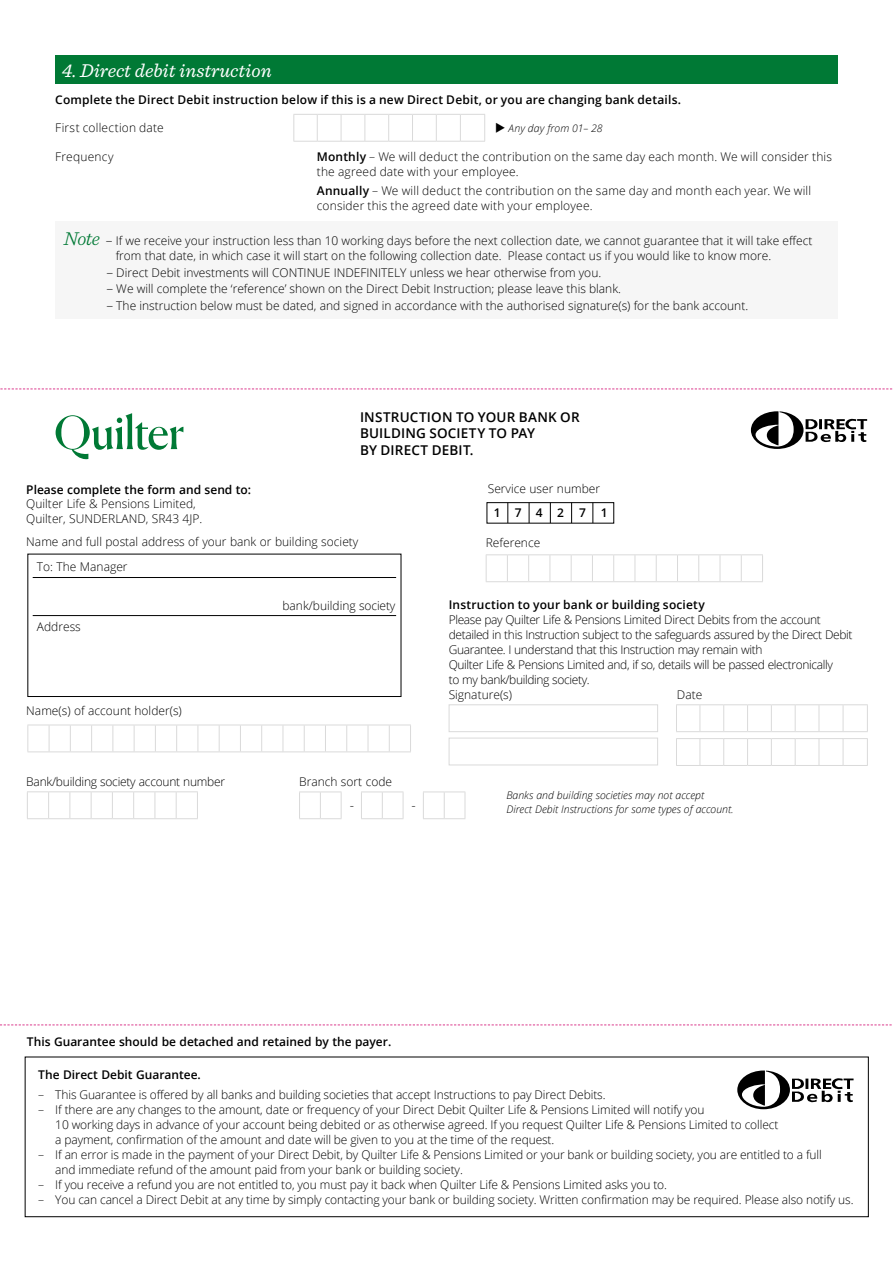
<style>
.page{position:relative;width:893px;height:1263px;background:#fff}
.page>*{position:absolute;margin:0;border:0;box-sizing:border-box;transform-origin:0 0}
.t1{font:italic 19.5px "Sentinel";color:#fff}
.t2{font:600 13.5px/16.5px "Open Sans";letter-spacing:.01em;color:#000}
.t3{font:300 13.5px "Open Sans";color:#000}
.t4{font:300 12px/15px "Open Sans";letter-spacing:-.01em;color:#000}
.t5{font:300 12px/15px "Open Sans";letter-spacing:-.03em;color:#000}
.t6{font:300 12px/15px "Open Sans";letter-spacing:.015em;color:#000}
.t7{font:600 12px "Open Sans";letter-spacing:.01em;color:#000}
.t8{font:italic 300 10.5px/13.5px "Open Sans";color:#000}
.s1{font-weight:600}
.s2{font-family:"Sentinel";font-style:italic;font-size:19.5px;color:#007935}
.s3{font-size:13.5px}
</style>
<div class="page">
<div style="left:55px;top:55px;width:783px;height:29px;background:#007935"></div>
<svg style="left:293px;top:114px;width:192px;height:28px"></svg>
<div style="left:55px;top:221px;width:783px;height:97px;background:#f6f6f6"></div>
<svg style="left:24px;top:1056px;width:845px;height:161px"></svg>
<svg style="left:737px;top:1070px;width:116px;height:39px"></svg>
<svg style="left:0;top:1024px;width:892px;height:1px"></svg>
<hr style="left:33px;top:577px;width:363px;height:1px;background:#000">
<hr style="left:33px;top:615px;width:363px;height:1px;background:#000">
<div style="left:27px;top:554px;width:374px;height:143px;border:1px solid #000"></div>
<div style="left:487px;top:502px;width:127px;height:21px;border:1px solid #000"></div>
<svg style="left:507px;top:503px;width:1px;height:20px"></svg>
<svg style="left:529px;top:503px;width:1px;height:20px"></svg>
<svg style="left:550px;top:503px;width:1px;height:20px"></svg>
<svg style="left:571px;top:503px;width:1px;height:20px"></svg>
<svg style="left:592px;top:503px;width:1px;height:20px"></svg>
<svg style="left:751px;top:411px;width:116px;height:38px"></svg>
<svg style="left:676px;top:704px;width:192px;height:28px"></svg>
<svg style="left:676px;top:738px;width:192px;height:28px"></svg>
<div style="left:449px;top:704px;width:209px;height:28px;border:1px solid #dadada"></div>
<div style="left:449px;top:738px;width:209px;height:27px;border:1px solid #dadada"></div>
<svg style="left:486px;top:554px;width:277px;height:28px"></svg>
<svg style="left:27px;top:791px;width:171px;height:28px"></svg>
<svg style="left:299px;top:791px;width:43px;height:28px"></svg>
<svg style="left:361px;top:791px;width:43px;height:28px"></svg>
<svg style="left:423px;top:791px;width:43px;height:28px"></svg>
<svg style="left:27px;top:725px;width:384px;height:27px"></svg>
<svg style="left:0;top:389px;width:893px;height:1px"></svg>
<svg style="left:56px;top:413px;width:127px;height:46px"></svg>
<h1 class="t1" style="left:62px;top:56px;width:211px">4. Direct debit instruction</h1>
<p class="t7" style="left:55px;top:91px;width:627px">Complete the Direct Debit instruction below if this is a new Direct Debit, or you are changing bank details.</p>
<p class="t6" style="left:55px;top:120px;width:110px">First collection date</p>
<p class="t8" style="left:495px;top:121px;width:109px">◆ Any day from 01– 28</p>
<p class="t6" style="left:55px;top:149px;width:60px">Frequency</p>
<p class="t6" style="left:317px;top:149px;width:517px"><span class="s1">Monthly</span> – We will deduct the contribution on the same day each month. We will consider this the agreed date with your employee.</p>
<p class="t6" style="left:317px;top:183px;width:496px"><span class="s1">Annually</span> – We will deduct the contribution on the same day and month each year. We will consider this the agreed date with your employee.</p>
<p class="t4" style="left:116px;top:233px;width:698px;text-indent:-52px"><span class="s2">Note</span> <span class="s3">–</span> If we receive your instruction less than 10 working days before the next collection date, we cannot guarantee that it will take effect from that date, in which case it will start on the following collection date. Please contact us if you would like to know more.</p>
<p class="t4" style="left:106px;top:264px;width:496px"><span class="s3">–</span> Direct Debit investments will CONTINUE INDEFINITELY unless we hear otherwise from you.</p>
<p class="t4" style="left:106px;top:281px;width:516px"><span class="s3">–</span> We will complete the ‘reference’ shown on the Direct Debit Instruction; please leave this blank.</p>
<p class="t4" style="left:106px;top:297px;width:643px"><span class="s3">–</span> The instruction below must be dated, and signed in accordance with the authorised signature(s) for the bank account.</p>
<p class="t2" style="left:360px;top:408px;width:221px">INSTRUCTION TO YOUR BANK OR<br>BUILDING SOCIETY TO PAY<br>BY DIRECT DEBIT.</p>
<p class="t7" style="left:26px;top:482px;width:226px">Please complete the form and send to:</p>
<p class="t4" style="left:26px;top:495px;width:177px">Quilter Life &amp; Pensions Limited,<br>Quilter, SUNDERLAND, SR43 4JP.</p>
<p class="t4" style="left:26px;top:534px;width:334px">Name and full postal address of your bank or building society</p>
<p class="t4" style="left:37px;top:559px;width:92px">To: The Manager</p>
<p class="t4" style="left:37px;top:619px;width:45px">Address</p>
<p class="t4" style="left:26px;top:703px;width:157px">Name(s) of account holder(s)</p>
<p class="t4" style="left:26px;top:774px;width:200px">Bank/building society account number</p>
<p class="t4" style="left:282px;top:598px;width:115px">bank/building society</p>
<p class="t4" style="left:299px;top:773px;width:95px">Branch sort code</p>
<p class="t3" style="left:350px;top:796px;width:6px">-</p>
<p class="t3" style="left:412px;top:796px;width:6px">-</p>
<p class="t4" style="left:488px;top:481px;width:114px">Service user number</p>
<p class="t7" style="left:494px;top:505px;width:115px">174271</p>
<p class="t4" style="left:486px;top:535px;width:56px">Reference</p>
<p class="t7" style="left:449px;top:596px;width:258px">Instruction to your bank or building society</p>
<p class="t5" style="left:449px;top:611px;width:405px">Please pay Quilter Life &amp; Pensions Limited Direct Debits from the account detailed in this Instruction subject to the safeguards assured by the Direct Debit Guarantee. I understand that this Instruction may remain with<br>Quilter Life &amp; Pensions Limited and, if so, details will be passed electronically<br>to my bank/building society.<br>Signature(s)</p>
<p class="t4" style="left:677px;top:686px;width:27px">Date</p>
<p class="t8" style="left:506px;top:788px;width:229px">Banks and building societies may not accept<br>Direct Debit Instructions for some types of account.</p>
<p class="t7" style="left:27px;top:1033px;width:366px">This Guarantee should be detached and retained by the payer.</p>
<p class="t7" style="left:38px;top:1067px;width:164px">The Direct Debit Guarantee.</p>
<p class="t4" style="left:38px;top:1086px;width:569px">– This Guarantee is offered by all banks and building societies that accept Instructions to pay Direct Debits.</p>
<p class="t4" style="left:55px;top:1101px;width:725px;text-indent:-17px">– If there are any changes to the amount, date or frequency of your Direct Debit Quilter Life &amp; Pensions Limited will notify you<br>10 working days in advance of your account being debited or as otherwise agreed. If you request Quilter Life &amp; Pensions Limited to collect a payment, confirmation of the amount and date will be given to you at the time of the request.</p>
<p class="t4" style="left:55px;top:1146px;width:768px;text-indent:-17px">– If an error is made in the payment of your Direct Debit, by Quilter Life &amp; Pensions Limited or your bank or building society, you are entitled to a full and immediate refund of the amount paid from your bank or building society.</p>
<p class="t4" style="left:38px;top:1176px;width:630px">– If you receive a refund you are not entitled to, you must pay it back when Quilter Life &amp; Pensions Limited asks you to.</p>
<p class="t4" style="left:38px;top:1191px;width:817px">– You can cancel a Direct Debit at any time by simply contacting your bank or building society. Written confirmation may be required. Please also notify us.</p>
</div>
